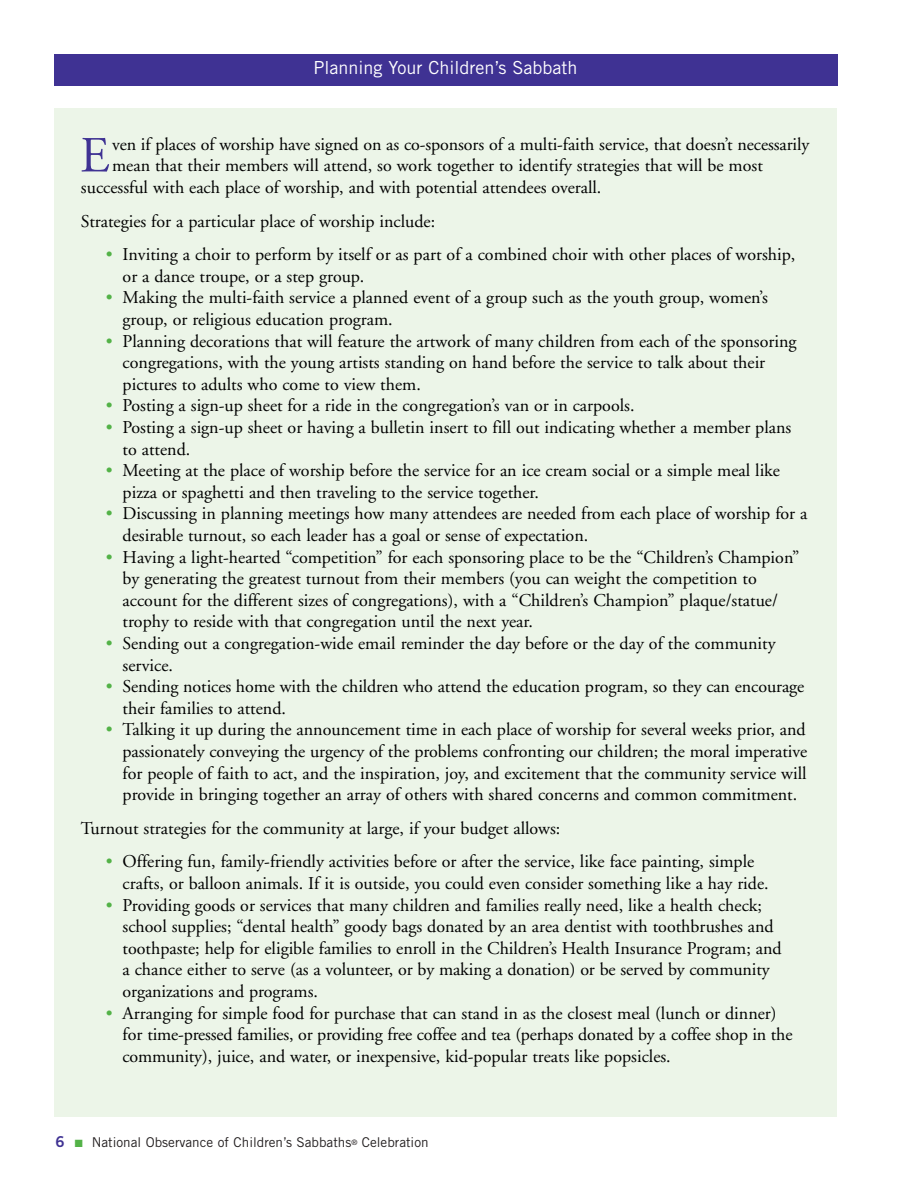
<style>
.page{position:relative;width:918px;height:1188px;background:#fff}
.page>*{position:absolute;margin:0;border:0;box-sizing:border-box;transform-origin:0 0}
.t1{font:50.55px "Adobe Garamond";color:#3f3293}
.t2{font:18px/21.6px "Adobe Garamond";color:#000}
.t3{font:18px "Trade Gothic";color:#fff}
.t4{font:13.5px "Trade Gothic";color:#231f20}
.s1{color:#53b247}
.s2{font-family:"Trade Gothic Bold Two";font-size:15px;color:#3f3293}
</style>
<div class="page">
<div style="left:54px;top:54px;width:783px;height:31px;background:#3f3293"></div>
<div style="left:54px;top:108px;width:783px;height:1008px;background:#ecf5e8"></div>
<p class="t3" style="left:313px;top:61px;width:266px">Planning Your Children’s Sabbath</p>
<h1 class="t1" style="left:80px;top:135px;width:31px">E</h1>
<p class="t2" style="left:112px;top:135px;width:699px">ven if places of worship have signed on as co-sponsors of a multi-faith service, that doesn’t necessarily</p>
<p class="t2" style="left:112px;top:156px;width:652px">mean that their members will attend, so work together to identify strategies that will be most</p>
<p class="t2" style="left:81px;top:178px;width:522px">successful with each place of worship, and with potential attendees overall.</p>
<p class="t2" style="left:81px;top:212px;width:356px">Strategies for a particular place of worship include:</p>
<p class="t2" style="left:123px;top:245px;width:674px;text-indent:-17px"><span class="s1">•</span> Inviting a choir to perform by itself or as part of a combined choir with other places of worship, or a dance troupe, or a step group.</p>
<p class="t2" style="left:123px;top:288px;width:647px;text-indent:-17px"><span class="s1">•</span> Making the multi-faith service a planned event of a group such as the youth group, women’s group, or religious education program.</p>
<p class="t2" style="left:123px;top:332px;width:675px;text-indent:-17px"><span class="s1">•</span> Planning decorations that will feature the artwork of many children from each of the sponsoring congregations, with the young artists standing on hand before the service to talk about their pictures to adults who come to view them.</p>
<p class="t2" style="left:106px;top:396px;width:530px"><span class="s1">•</span> Posting a sign-up sheet for a ride in the congregation’s van or in carpools.</p>
<p class="t2" style="left:123px;top:418px;width:670px;text-indent:-17px"><span class="s1">•</span> Posting a sign-up sheet or having a bulletin insert to fill out indicating whether a member plans to attend.</p>
<p class="t2" style="left:123px;top:461px;width:659px;text-indent:-17px"><span class="s1">•</span> Meeting at the place of worship before the service for an ice cream social or a simple meal like pizza or spaghetti and then traveling to the service together.</p>
<p class="t2" style="left:123px;top:504px;width:686px;text-indent:-17px"><span class="s1">•</span> Discussing in planning meetings how many attendees are needed from each place of worship for a desirable turnout, so each leader has a goal or sense of expectation.</p>
<p class="t2" style="left:123px;top:548px;width:678px;text-indent:-17px"><span class="s1">•</span> Having a light-hearted “competition” for each sponsoring place to be the “Children’s Champion” by generating the greatest turnout from their members (you can weight the competition to account for the different sizes of congregations), with a “Children’s Champion” plaque/statue/ trophy to reside with that congregation until the next year.</p>
<p class="t2" style="left:123px;top:634px;width:655px;text-indent:-17px"><span class="s1">•</span> Sending out a congregation-wide email reminder the day before or the day of the community service.</p>
<p class="t2" style="left:123px;top:677px;width:683px;text-indent:-17px"><span class="s1">•</span> Sending notices home with the children who attend the education program, so they can encourage their families to attend.</p>
<p class="t2" style="left:123px;top:720px;width:686px;text-align:justify;text-indent:-17px"><span class="s1">•</span> Talking it up during the announcement time in each place of worship for several weeks prior, and passionately conveying the urgency of the problems confronting our children; the moral imperative for people of faith to act, and the inspiration, joy, and excitement that the community service will provide in bringing together an array of others with shared concerns and common commitment.</p>
<p class="t2" style="left:81px;top:819px;width:481px">Turnout strategies for the community at large, if your budget allows:</p>
<p class="t2" style="left:123px;top:852px;width:648px;text-indent:-17px"><span class="s1">•</span> Offering fun, family-friendly activities before or after the service, like face painting, simple crafts, or balloon animals. If it is outside, you could even consider something like a hay ride.</p>
<p class="t2" style="left:123px;top:896px;width:661px;text-indent:-17px"><span class="s1">•</span> Providing goods or services that many children and families really need, like a health check; school supplies; “dental health” goody bags donated by an area dentist with toothbrushes and toothpaste; help for eligible families to enroll in the Children’s Health Insurance Program; and a chance either to serve (as a volunteer, or by making a donation) or be served by community organizations and programs.</p>
<p class="t2" style="left:123px;top:1004px;width:671px;text-indent:-17px"><span class="s1">•</span> Arranging for simple food for purchase that can stand in as the closest meal (lunch or dinner) for time-pressed families, or providing free coffee and tea (perhaps donated by a coffee shop in the community), juice, and water, or inexpensive, kid-popular treats like popsicles.</p>
<p class="t4" style="left:56px;top:1138px;width:375px"><span class="s2">6</span> <span class="s1">■</span> National Observance of Children’s Sabbaths<sup>®</sup> Celebration</p>
</div>
